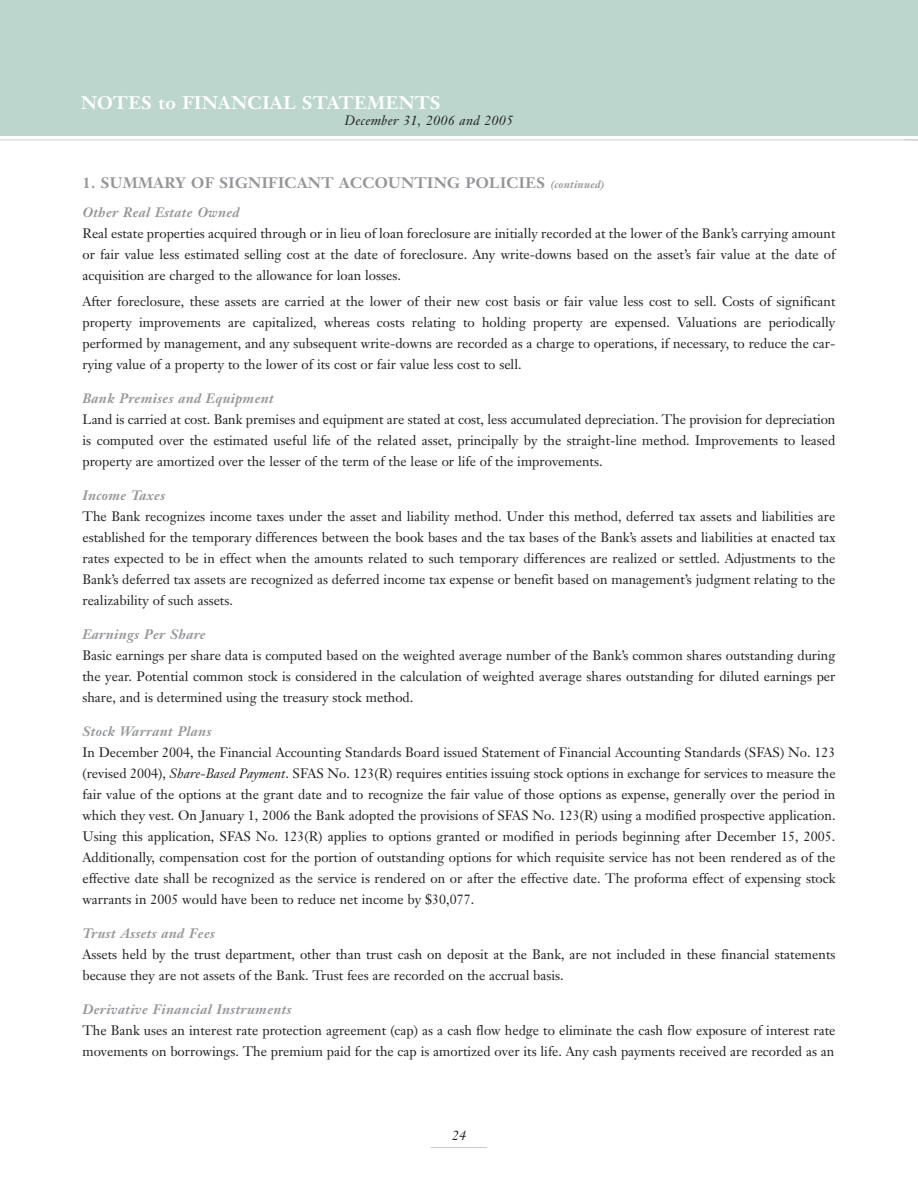
<style>
.page{position:relative;width:918px;height:1188px;background:#fff}
.page>*{position:absolute;margin:0;border:0;box-sizing:border-box;transform-origin:0 0}
.t1{font:700 18px "Janson Text";letter-spacing:.03em;color:#fff}
.t2{font:700 15px "Janson Text";letter-spacing:.03em;color:#939598}
.t3{font:13.5px/21px "Janson Text";color:#231f20;text-align:justify}
.t4{font:italic 700 13.5px "Janson Text";letter-spacing:.03em;color:#939598}
.t5{font:italic 13.5px "Janson Text";letter-spacing:.025em;color:#231f20}
.s1{font-style:italic;font-size:10.5px}
.s2{font-style:italic}
</style>
<div class="page">
<div style="left:0;top:0;width:918px;height:136px;background:#bcd6cd"></div>
<hr style="left:431px;top:1147px;width:56px;height:1px;background:#bcd6cd">
<hr style="left:0;top:139px;width:918px;height:1px;background:#d1d2d4">
<h1 class="t1" style="left:81px;top:95px;width:361px">NOTES to FINANCIAL STATEMENTS</h1>
<p class="t5" style="left:345px;top:116px;width:170px">December 31, 2006 and 2005</p>
<p class="t2" style="left:82px;top:177px;width:524px">1. SUMMARY OF SIGNIFICANT ACCOUNTING POLICIES <span class="s1">(continued)</span></p>
<p class="t4" style="left:82px;top:207px;width:159px">Other Real Estate Owned</p>
<p class="t3" style="left:82px;top:224px;width:754px">Real estate properties acquired through or in lieu of loan foreclosure are initially recorded at the lower of the Bank’s carrying amount or fair value less estimated selling cost at the date of foreclosure. Any write-downs based on the asset’s fair value at the date of acquisition are charged to the allowance for loan losses.</p>
<p class="t3" style="left:82px;top:292px;width:755px">After foreclosure, these assets are carried at the lower of their new cost basis or fair value less cost to sell. Costs of significant property improvements are capitalized, whereas costs relating to holding property are expensed. Valuations are periodically performed by management, and any subsequent write-downs are recorded as a charge to operations, if necessary, to reduce the car&shy;rying value of a property to the lower of its cost or fair value less cost to sell.</p>
<p class="t4" style="left:82px;top:393px;width:193px">Bank Premises and Equipment</p>
<p class="t3" style="left:82px;top:410px;width:754px">Land is carried at cost. Bank premises and equipment are stated at cost, less accumulated depreciation. The provision for depreciation is computed over the estimated useful life of the related asset, principally by the straight-line method. Improvements to leased property are amortized over the lesser of the term of the lease or life of the improvements.</p>
<p class="t4" style="left:82px;top:490px;width:84px">Income Taxes</p>
<p class="t3" style="left:82px;top:507px;width:755px">The Bank recognizes income taxes under the asset and liability method. Under this method, deferred tax assets and liabilities are established for the temporary differences between the book bases and the tax bases of the Bank’s assets and liabilities at enacted tax rates expected to be in effect when the amounts related to such temporary differences are realized or settled. Adjustments to the Bank’s deferred tax assets are recognized as deferred income tax expense or benefit based on management’s judgment relating to the realizability of such assets.</p>
<p class="t4" style="left:82px;top:629px;width:125px">Earnings Per Share</p>
<p class="t3" style="left:82px;top:646px;width:755px">Basic earnings per share data is computed based on the weighted average number of the Bank’s common shares outstanding during the year. Potential common stock is considered in the calculation of weighted average shares outstanding for diluted earnings per share, and is determined using the treasury stock method.</p>
<p class="t4" style="left:82px;top:726px;width:130px">Stock Warrant Plans</p>
<p class="t3" style="left:82px;top:743px;width:755px">In December 2004, the Financial Accounting Standards Board issued Statement of Financial Accounting Standards (SFAS) No. 123 (revised 2004), <span class="s2">Share-Based Payment</span>. SFAS No. 123(R) requires entities issuing stock options in exchange for services to measure the fair value of the options at the grant date and to recognize the fair value of those options as expense, generally over the period in which they vest. On January 1, 2006 the Bank adopted the provisions of SFAS No. 123(R) using a modified prospective application.<br>Using this application, SFAS No. 123(R) applies to options granted or modified in periods beginning after December 15, 2005.<br>Additionally, compensation cost for the portion of outstanding options for which requisite service has not been rendered as of the effective date shall be recognized as the service is rendered on or after the effective date. The proforma effect of expensing stock warrants in 2005 would have been to reduce net income by $30,077.</p>
<p class="t4" style="left:82px;top:928px;width:134px">Trust Assets and Fees</p>
<p class="t3" style="left:82px;top:945px;width:755px">Assets held by the trust department, other than trust cash on deposit at the Bank, are not included in these financial statements because they are not assets of the Bank. Trust fees are recorded on the accrual basis.</p>
<p class="t4" style="left:82px;top:1004px;width:211px">Derivative Financial Instruments</p>
<p class="t3" style="left:82px;top:1021px;width:755px">The Bank uses an interest rate protection agreement (cap) as a cash flow hedge to eliminate the cash flow exposure of interest rate movements on borrowings. The premium paid for the cap is amortized over its life. Any cash payments received are recorded as an</p>
<p class="t5" style="left:452px;top:1130px;width:16px">24</p>
</div>
